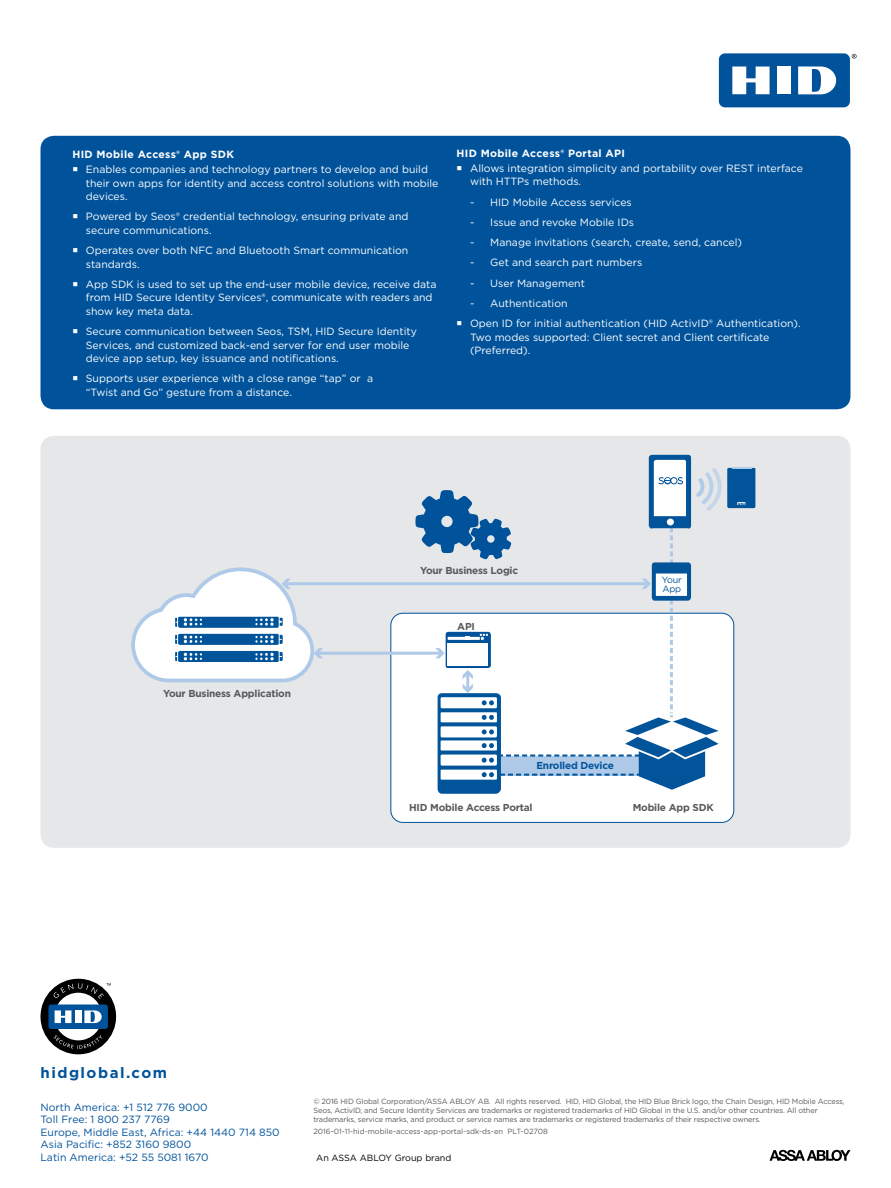
<style>
.page{position:relative;width:891px;height:1188px;background:#fff}
.page>*{position:absolute;margin:0;border:0;box-sizing:border-box;transform-origin:0 0}
.t1{font:700 15px "Gotham";letter-spacing:.1em;color:#00539b}
.t2{font:10.5px/13.5px "Gotham";color:#fff}
.t3{font:10.5px/12.6px "Gotham";color:#00539b}
.Bluebox_header{font:700 10.5px "Gotham";letter-spacing:.03em;color:#fff}
.t4{font:700 10.05px "Gotham";letter-spacing:-.02em;color:#58595b}
.t5{font:700 10.05px "Gotham";letter-spacing:-.02em;color:#02549a}
.t6{font:9px "Gotham";color:#000}
.t7{font:9px/9px "Gotham";letter-spacing:-.02em;color:#02549a}
.t8{font:7.5px/9px "Gotham";letter-spacing:-.02em;color:#58595b}
.t9{font:7.5px "Gotham";color:#58595b}
</style>
<div class="page">
<div style="left:40px;top:436px;width:810px;height:412px;background:#e6e7e8;border-radius:14px"></div>
<div style="left:391px;top:613px;width:343px;height:209px;background:#fff;border-radius:12px"></div>
<div style="left:390px;top:613px;width:344px;height:210px;border:1px solid #00539b;border-radius:12px"></div>
<div style="left:487px;top:757px;width:156px;height:19px;background:#afcae8"></div>
<div style="left:490px;top:755px;width:153px;height:21px;border:2px dashed #00539b"></div>
<svg style="left:415px;top:490px;width:96px;height:69px"></svg>
<svg style="left:445px;top:632px;width:46px;height:36px"></svg>
<div style="left:448px;top:644px;width:40px;height:22px;background:#fff"></div>
<svg style="left:448px;top:634px;width:40px;height:6px"></svg>
<svg style="left:438px;top:670px;width:63px;height:124px"></svg>
<hr style="left:317px;top:652px;width:124px;height:3px;background:#afcae8">
<svg style="left:435px;top:648px;width:10px;height:10px"></svg>
<hr style="left:285px;top:582px;width:363px;height:3px;background:#afcae8">
<svg style="left:625px;top:455px;width:130px;height:335px"></svg>
<svg style="left:131px;top:567px;width:192px;height:115px"></svg>
<svg style="left:852px;top:54px;width:5px;height:5px"></svg>
<div style="left:719px;top:53px;width:131px;height:54px;background:#00539b;border-radius:6px"></div>
<div style="left:777px;top:67px;width:14px;height:27px;background:#fff"></div>
<svg style="left:732px;top:67px;width:38px;height:27px"></svg>
<svg style="left:798px;top:67px;width:38px;height:27px"></svg>
<div style="left:40px;top:136px;width:810px;height:273px;background:#00539b;border-radius:14px"></div>
<svg style="left:769px;top:1150px;width:81px;height:11px"></svg>
<svg style="left:41px;top:979px;width:75px;height:75px"></svg>
<p class="Bluebox_header" style="left:72px;top:148px;width:163px">HID Mobile Access® App SDK</p>
<p class="t2" style="left:86px;top:162px;width:354px">Enables companies and technology partners to develop and build their own apps for identity and access control solutions with mobile devices.</p>
<p class="t2" style="left:86px;top:210px;width:324px">Powered by Seos® credential technology, ensuring private and secure communications.</p>
<p class="t2" style="left:86px;top:243px;width:324px">Operates over both NFC and Bluetooth Smart communication standards.</p>
<p class="t2" style="left:86px;top:277px;width:352px">App SDK is used to set up the end-user mobile device, receive data from HID Secure Identity Services®, communicate with readers and show key meta data.</p>
<p class="t2" style="left:86px;top:324px;width:332px">Secure communication between Seos, TSM, HID Secure Identity<br>Services, and customized back-end server for end user mobile device app setup, key issuance and notifications.</p>
<p class="t2" style="left:86px;top:372px;width:289px">Supports user experience with a close range “tap” or a “Twist and Go” gesture from a distance.</p>
<p class="Bluebox_header" style="left:457px;top:146px;width:170px">HID Mobile Access® Portal API</p>
<p class="t2" style="left:470px;top:161px;width:334px">Allows integration simplicity and portability over REST interface with HTTPs methods.</p>
<p class="t2" style="left:470px;top:195px;width:163px">- HID Mobile Access services</p>
<p class="t2" style="left:470px;top:215px;width:166px">- Issue and revoke Mobile IDs</p>
<p class="t2" style="left:470px;top:235px;width:274px">- Manage invitations (search, create, send, cancel)</p>
<p class="t2" style="left:470px;top:256px;width:174px">- Get and search part numbers</p>
<p class="t2" style="left:470px;top:276px;width:116px">- User Management</p>
<p class="t2" style="left:470px;top:296px;width:99px">- Authentication</p>
<p class="t2" style="left:470px;top:316px;width:332px">Open ID for initial authentication (HID ActivID® Authentication).<br>Two modes supported: Client secret and Client certificate (Preferred).</p>
<p class="t4" style="left:163px;top:687px;width:129px">Your Business Application</p>
<p class="t4" style="left:420px;top:563px;width:100px">Your Business Logic</p>
<p class="t4" style="left:457px;top:620px;width:19px">API</p>
<p class="t7" style="left:662px;top:575px;width:22px">Your<br>App</p>
<p class="t5" style="left:536px;top:759px;width:79px">Enrolled Device</p>
<p class="t4" style="left:409px;top:801px;width:125px">HID Mobile Access Portal</p>
<p class="t4" style="left:633px;top:801px;width:83px">Mobile App SDK</p>
<p class="t1" style="left:40px;top:1063px;width:128px">hidglobal.com</p>
<p class="t3" style="left:40px;top:1100px;width:169px">North America: +1 512 776 9000</p>
<p class="t3" style="left:40px;top:1113px;width:241px">Toll Free: 1 800 237 7769<br>Europe, Middle East, Africa: +44 1440 714 850</p>
<p class="t3" style="left:40px;top:1138px;width:152px">Asia Pacific: +852 3160 9800</p>
<p class="t3" style="left:40px;top:1151px;width:170px">Latin America: +52 55 5081 1670</p>
<p class="t8" style="left:313px;top:1097px;width:533px">© 2016 HID Global Corporation/ASSA ABLOY AB. All rights reserved. HID, HID Global, the HID Blue Brick logo, the Chain Design, HID Mobile Access,<br>Seos, ActivID, and Secure Identity Services are trademarks or registered trademarks of HID Global in the U.S. and/or other countries. All other trademarks, service marks, and product or service names are trademarks or registered trademarks of their respective owners.</p>
<p class="t9" style="left:313px;top:1127px;width:236px">2016-01-11-hid-mobile-access-app-portal-sdk-ds-en PLT-02708</p>
<p class="t6" style="left:316px;top:1152px;width:137px">An ASSA ABLOY Group brand</p>
</div>
